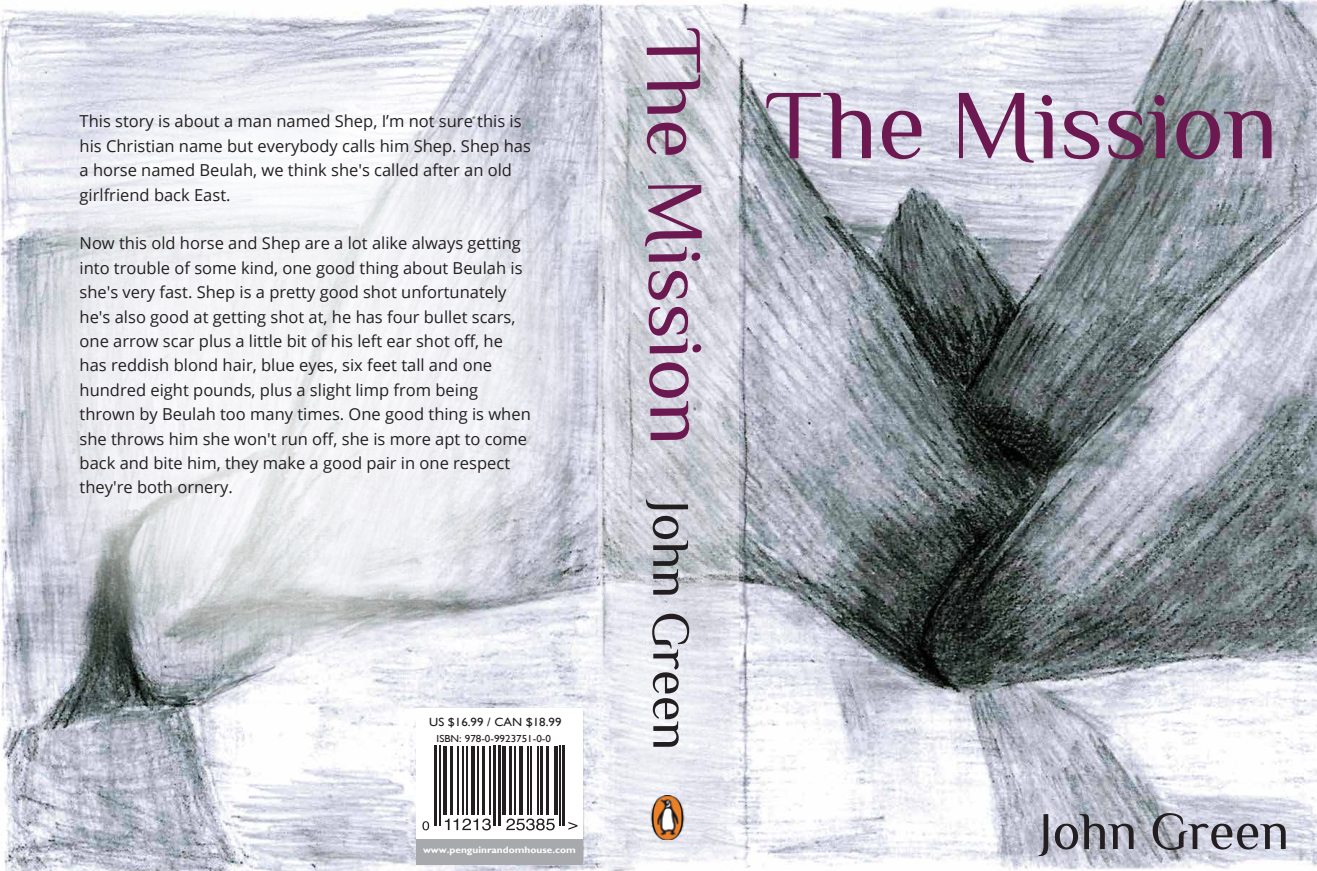
<style>
.page{position:relative;width:1317px;height:871px;background:#fff}
.page>*{position:absolute;margin:0;border:0;box-sizing:border-box;transform-origin:0 0}
.t1{font:52.8px "El Messiri";color:#231f20}
.t2{font:16.5px/24.5px "Open Sans";color:#231f20}
.t3{font:11.85px "Gill Sans";color:#231f20;scale:1.09 1}
.t4{font:10.2px "Gill Sans";color:#231f20;scale:1.09 1}
.t5{font:700 9.3px "Gill Sans";color:#fff;scale:1.09 1}
</style>
<div class="page">
<img style="left:0;top:0;width:1317px;height:870px">
<svg style="left:766px;top:93px;width:105px;height:65px"></svg>
<svg style="left:882px;top:111px;width:39px;height:48px"></svg>
<svg style="left:959px;top:93px;width:93px;height:70px"></svg>
<svg style="left:1064px;top:111px;width:35px;height:48px"></svg>
<svg style="left:1108px;top:95px;width:57px;height:64px"></svg>
<svg style="left:1176px;top:111px;width:95px;height:48px"></svg>
<svg style="left:598px;top:2px;width:140px;height:866px"></svg>
<svg style="left:0;top:60px;width:598px;height:615px"></svg>
<svg style="left:647px;top:28px;width:53px;height:86px"></svg>
<svg style="left:647px;top:122px;width:39px;height:33px"></svg>
<svg style="left:645px;top:185px;width:57px;height:77px"></svg>
<svg style="left:648px;top:271px;width:40px;height:29px"></svg>
<svg style="left:648px;top:307px;width:53px;height:46px"></svg>
<svg style="left:649px;top:362px;width:40px;height:78px"></svg>
<div style="left:417px;top:708px;width:166px;height:131px;background:#fff"></div>
<hr style="left:434px;top:745px;width:2px;height:81px;background:#231f20">
<hr style="left:439px;top:745px;width:1px;height:81px;background:#231f20">
<hr style="left:457px;top:745px;width:1px;height:69px;background:#231f20">
<hr style="left:462px;top:745px;width:1px;height:69px;background:#231f20">
<hr style="left:478px;top:745px;width:1px;height:69px;background:#231f20">
<hr style="left:514px;top:745px;width:1px;height:69px;background:#231f20">
<hr style="left:527px;top:745px;width:1px;height:69px;background:#231f20">
<hr style="left:559px;top:745px;width:1px;height:81px;background:#231f20">
<hr style="left:530px;top:745px;width:1px;height:69px;background:#231f20">
<hr style="left:450px;top:745px;width:3px;height:69px;background:#231f20">
<hr style="left:466px;top:745px;width:2px;height:69px;background:#231f20">
<hr style="left:490px;top:745px;width:1px;height:69px;background:#231f20">
<hr style="left:537px;top:745px;width:2px;height:69px;background:#231f20">
<hr style="left:540px;top:745px;width:2px;height:69px;background:#231f20">
<hr style="left:494px;top:745px;width:2px;height:81px;background:#231f20">
<hr style="left:498px;top:745px;width:2px;height:81px;background:#231f20">
<hr style="left:546px;top:745px;width:3px;height:69px;background:#231f20">
<hr style="left:562px;top:745px;width:2px;height:81px;background:#231f20">
<hr style="left:519px;top:745px;width:4px;height:69px;background:#231f20">
<hr style="left:443px;top:745px;width:4px;height:69px;background:#231f20">
<hr style="left:471px;top:745px;width:3px;height:69px;background:#231f20">
<hr style="left:503px;top:745px;width:3px;height:69px;background:#231f20">
<hr style="left:482px;top:745px;width:3px;height:69px;background:#231f20">
<hr style="left:509px;top:745px;width:3px;height:69px;background:#231f20">
<hr style="left:554px;top:745px;width:3px;height:69px;background:#231f20">
<svg style="left:445px;top:818px;width:46px;height:12px"></svg>
<svg style="left:506px;top:818px;width:49px;height:12px"></svg>
<svg style="left:422px;top:821px;width:7px;height:9px"></svg>
<svg style="left:568px;top:822px;width:9px;height:7px"></svg>
<div style="left:417px;top:839px;width:166px;height:25px;background:#a7a9ac"></div>
<img style="left:630px;top:795px;width:75px;height:44px">
<p class="t2" style="left:80px;top:109px;width:453px">This story is about a man named Shep, I’m not sure this is his Christian name but everybody calls him Shep. Shep has a horse named Beulah, we think she's called after an old girlfriend back East.</p>
<p class="t2" style="left:80px;top:231px;width:453px">Now this old horse and Shep are a lot alike always getting into trouble of some kind, one good thing about Beulah is she's very fast. Shep is a pretty good shot unfortunately he's also good at getting shot at, he has four bullet scars, one arrow scar plus a little bit of his left ear shot off, he has reddish blond hair, blue eyes, six feet tall and one hundred eight pounds, plus a slight limp from being thrown by Beulah too many times. One good thing is when she throws him she won't run off, she is more apt to come back and bite him, they make a good pair in one respect they're both ornery.</p>
<p class="t3" style="left:429px;top:715px;width:123px">US $16.99 / CAN $18.99</p>
<p class="t4" style="left:436px;top:732px;width:106px">ISBN: 978-0-9923751-0-0</p>
<p class="t5" style="left:423px;top:844px;width:142px">www.penguinrandomhouse.com</p>
<h1 class="t1" style="left:706px;top:500px;width:252px;rotate:90deg">John Green</h1>
<h1 class="t1" style="left:1039px;top:796px;width:252px">John Green</h1>
</div>
